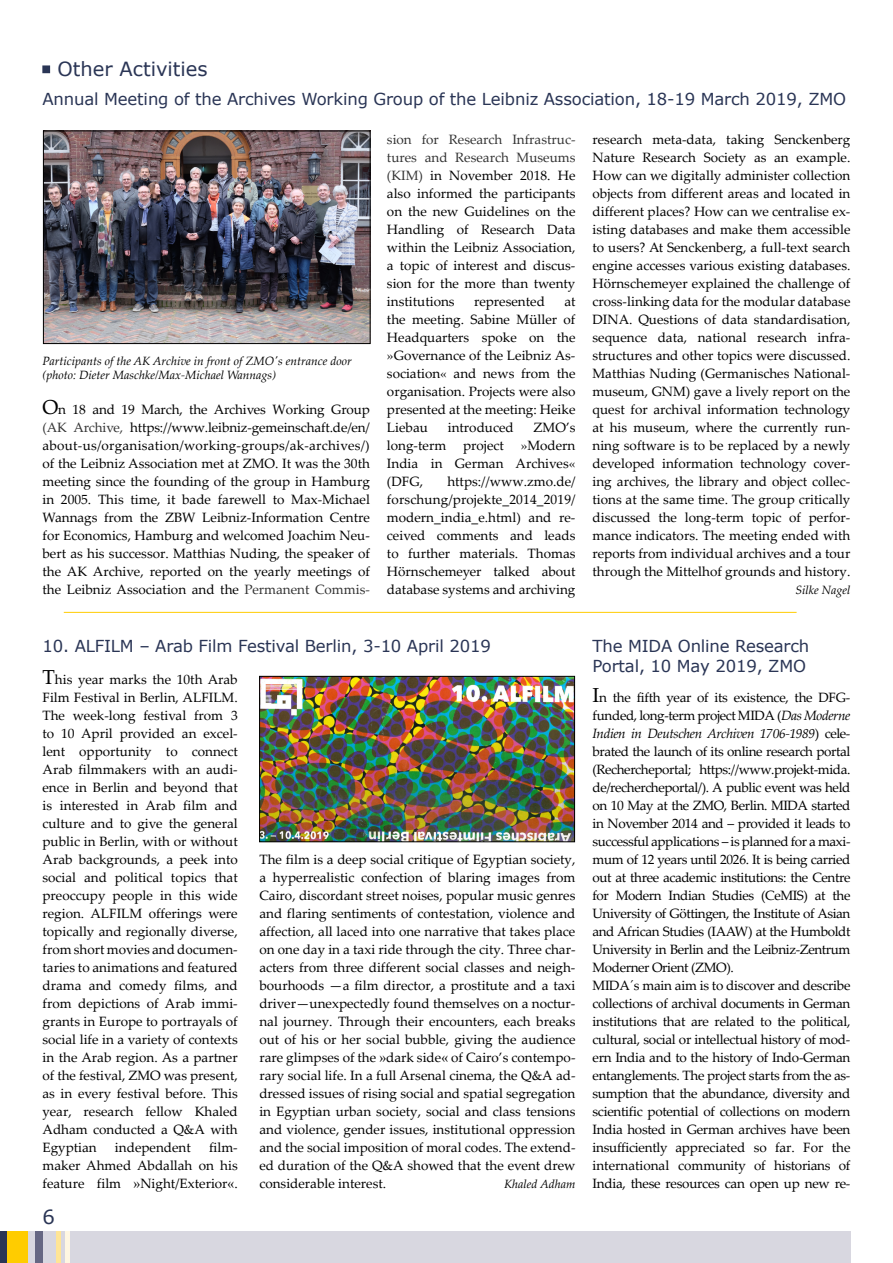
<style>
.page{position:relative;width:893px;height:1263px;background:#fff}
.page>*{position:absolute;margin:0;border:0;box-sizing:border-box;transform-origin:0 0}
.t1{font:19.5px "Verdana";color:#2a3555}
.t2{font:16.5px/19.8px "Verdana";letter-spacing:-.01em;color:#2a3555}
.t3{font:13.5px/18px "Palatino Linotype";letter-spacing:-.02em;color:#000;text-align:justify}
.t4{font:13.5px "Palatino Linotype";color:#000}
.t5{font:italic 12px/14.4px "Palatino Linotype";color:#000}
.s1{font-size:21px}
.s2{font-size:20.25px}
.s3{color:#333}
.s4{font-family:"Times New Roman"}
.s5{font-style:italic}
</style>
<div class="page">
<img style="left:261px;top:678px;width:312px;height:162px">
<div style="left:259px;top:676px;width:316px;height:166px;border:1px solid #000"></div>
<div style="left:42px;top:65px;width:8px;height:8px;border:3px solid #2a3555"></div>
<img style="left:45px;top:133px;width:323px;height:209px">
<div style="left:43px;top:131px;width:327px;height:213px;border:1px solid #000"></div>
<hr style="left:64px;top:612px;width:733px;height:1px;background:#fc0">
<div style="left:0;top:1231px;width:850px;height:32px;background:#d8d7e0"></div>
<div style="left:0;top:1231px;width:7px;height:32px;background:#2a3555"></div>
<hr style="left:65px;top:1231px;width:4px;height:32px;background:#fff7e2">
<hr style="left:56px;top:1231px;width:4px;height:32px;background:#ffe596">
<div style="left:35px;top:1231px;width:8px;height:32px;background:#666783"></div>
<div style="left:7px;top:1231px;width:21px;height:32px;background:#fc0"></div>
<h1 class="t1" style="left:43px;top:56px;width:167px"><span class="s1">▪</span> Other Activities</h1>
<p class="t2" style="left:43px;top:89px;width:805px">Annual Meeting of the Archives Working Group of the Leibniz Association, 18-19 March 2019, ZMO</p>
<p class="t5" style="left:43px;top:353px;width:311px">Participants of the AK Archive in front of ZMO's entrance door (photo: Dieter Maschke/Max-Michael Wannags)</p>
<p class="t3" style="left:43px;top:400px;width:329px"><span class="s2">O</span>n 18 and 19 March, the Archives Working Group <span class="s3">(AK Archive,</span> https://www.leibniz-gemeinschaft.de/en/ about-us/organisation/working-groups/ak-archives/) of the Leibniz Association met at ZMO. It was the 30th meeting since the founding of the group in Hamburg in 2005. This time, it bade farewell to Max-Michael Wannags from the ZBW Leibniz-Information Centre for Economics, Hamburg and welcomed Joachim Neu&shy;bert as his successor. Matthias Nuding, the speaker of the AK Archive, reported on the yearly meetings of the Leibniz Association and the <span class="s3">Permanent Commis-</span></p>
<p class="t3" style="left:387px;top:130px;width:190px"><span class="s3">sion for Research Infrastruc&shy;tures and Research Museums (KIM)</span> in November 2018. He also informed the participants on the new Guidelines on the Handling of Research Data within the Leibniz Association, a topic of interest and discus&shy;sion for the more than twenty institutions</p>
<p class="t4" style="left:474px;top:292px;width:72px">represented</p>
<p class="t3" style="left:387px;top:292px;width:190px;text-indent:177px">at the meeting. Sabine Müller of Headquarters spoke on the »Governance of the Leibniz As&shy;sociation« and news from the organisation. Projects were also presented at the meeting: Heike Liebau</p>
<p class="t3" style="left:387px;top:418px;width:190px;text-indent:147px">ZMO’s long-term project »Modern India in German Archives« (DFG,</p>
<p class="t4" style="left:448px;top:418px;width:67px">introduced</p>
<p class="t3" style="left:387px;top:472px;width:190px;text-indent:60px">https://www.zmo.de/ forschung/projekte_2014_2019/ modern_india_e.html) and re&shy;ceived comments and leads to further materials. Thomas Hörnschemeyer talked about database systems and archiving</p>
<p class="t3" style="left:592px;top:130px;width:259px">research meta-data, taking Senckenberg Nature Research Society as an example.<br>How can we digitally administer collection objects from different areas and located in different places? How can we centralise ex&shy;isting databases and make them accessible to users? At Senckenberg, a full-text search engine accesses various existing databases.<br>Hörnschemeyer explained the challenge of cross-linking data for the modular database DINA. Questions of data standardisation, sequence data, national research infra&shy;structures and other topics were discussed.<br>Matthias Nuding (Germanisches National&shy;museum, GNM) gave a lively report on the quest for archival information technology at his museum, where the currently run&shy;ning software is to be replaced by a newly developed information technology cover&shy;ing archives, the library and object collec&shy;tions at the same time. The group critically discussed the long-term topic of perfor&shy;mance indicators. The meeting ended with reports from individual archives and a tour through the Mittelhof grounds and history.</p>
<p class="t5" style="left:795px;top:582px;width:57px">Silke Nagel</p>
<p class="t2" style="left:43px;top:636px;width:450px">10. ALFILM – Arab Film Festival Berlin, 3-10 April 2019</p>
<p class="t3" style="left:43px;top:670px;width:197px"><span class="s2">T</span>his year marks the 10th Arab Film Festival in Berlin, ALFILM.<br>The week-long festival from 3 to 10 April provided an excel&shy;lent opportunity to connect Arab filmmakers with an audi&shy;ence in Berlin and beyond that is interested in Arab film and culture and to give the general public in Berlin, with or without Arab backgrounds, a peek into social and political topics that preoccupy people in this wide region. ALFILM offerings were topically and regionally diverse, from short movies and documen&shy;taries to animations and featured drama and comedy films, and from depictions of Arab immi&shy;grants in Europe to portrayals of social life in a variety of contexts in the Arab region. As a partner of the festival, ZMO was present, as in every festival before. This year, research fellow Khaled Adham conducted a Q&amp;A with Egyptian</p>
<p class="t3" style="left:43px;top:1138px;width:197px;text-indent:166px">film&shy;maker Ahmed Abdallah on his feature film <span class="s4">»</span>Night/Exterior<span class="s4">«</span>.</p>
<p class="t4" style="left:115px;top:1138px;width:77px">independent</p>
<h1 class="t1" style="left:43px;top:1203px;width:14px">6</h1>
<p class="t3" style="left:259px;top:850px;width:318px">The film is a deep social critique of Egyptian society, a hyperrealistic confection of blaring images from Cairo, discordant street noises, popular music genres and flaring sentiments of contestation, violence and affection, all laced into one narrative that takes place on one day in a taxi ride through the city. Three char&shy;acters from three different social classes and neigh&shy;bourhoods —a film director, a prostitute and a taxi driver—unexpectedly found themselves on a noctur&shy;nal journey. Through their encounters, each breaks out of his or her social bubble, giving the audience rare glimpses of the <span class="s4">»</span>dark side<span class="s4">«</span> of Cairo’s contempo&shy;rary social life. In a full Arsenal cinema, the Q&amp;A ad&shy;dressed issues of rising social and spatial segregation in Egyptian urban society, social and class tensions and violence, gender issues, institutional oppression and the social imposition of moral codes. The extend&shy;ed duration of the Q&amp;A showed that the event drew considerable interest.</p>
<p class="t5" style="left:504px;top:1176px;width:73px">Khaled Adham</p>
<p class="t2" style="left:592px;top:636px;width:218px">The MIDA Online Research<br>Portal, 10 May 2019, ZMO</p>
<p class="t3" style="left:592px;top:688px;width:260px;text-align:left"><span class="s2">I</span>n the fifth year of its existence, the DFG&shy;funded, long-term project MIDA (<span class="s5">Das Moderne Indien in Deutschen Archiven 1706-1989</span>) cele&shy;brated the launch of its online research portal (Rechercheportal; https://www.projekt-mida. de/rechercheportal/). A public event was held on 10 May at the ZMO, Berlin. MIDA started in November 2014 and – provided it leads to successful applications – is planned for a maxi&shy;mum of 12 years until 2026. It is being carried out at three academic institutions: the Centre for Modern Indian Studies (CeMIS) at the University of Göttingen, the Institute of Asian and African Studies (IAAW) at the Humboldt University in Berlin and the Leibniz-Zentrum Moderner Orient (ZMO).<br>MIDA´s main aim is to discover and describe collections of archival documents in German institutions that are related to the political, cultural, social or intellectual history of mod&shy;ern India and to the history of Indo-German entanglements. The project starts from the as&shy;sumption that the abundance, diversity and scientific potential of collections on modern India hosted in German archives have been insufficiently appreciated so far. For the international community of historians of India, these resources can open up new re-</p>
</div>
